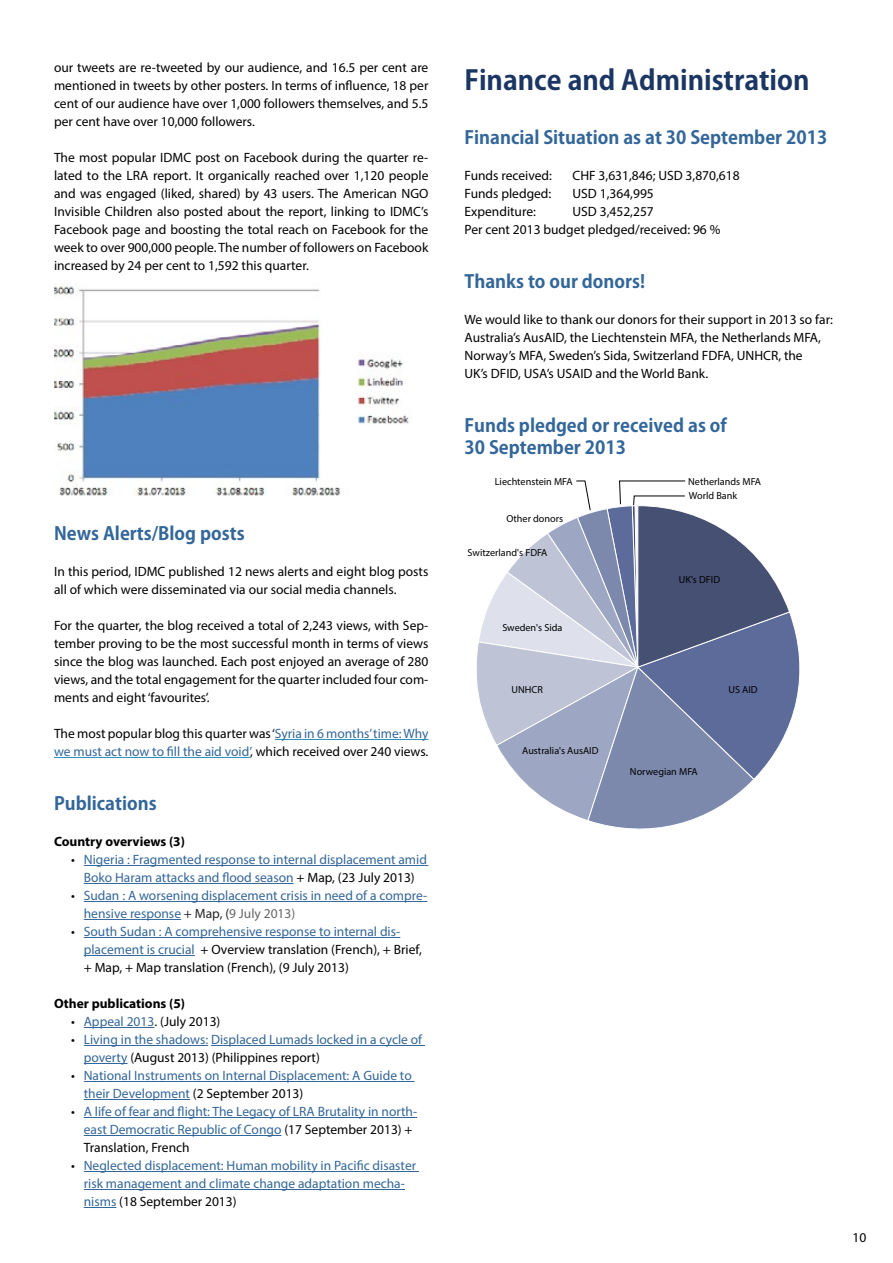
<style>
.page{position:relative;width:893px;height:1263px;background:#fff}
.page>*{position:absolute;margin:0;border:0;box-sizing:border-box;transform-origin:0 0}
.t1{font:700 27px "Koz Go Pro";color:#1c3664}
.t2{font:700 18px/21.6px "Koz Go Pro";color:#369}
.t3{font:13.5px/18px "Myriad Pro";color:#000}
.t4{font:13.5px/18px "Myriad Pro";color:#369}
.t5{font:700 13.5px "Myriad Pro";color:#000}
.t6{font:500 10.2px "Win Soft Pro";color:#000}
.s1{color:#369}
.s2{color:#000}
.s3{color:#222}
.s4{color:#666}
</style>
<div class="page">
<hr style="left:275px;top:739px;width:153px;height:1px;background:#278dbc">
<hr style="left:54px;top:757px;width:195px;height:1px;background:#278dbc">
<hr style="left:84px;top:865px;width:344px;height:1px;background:#369">
<hr style="left:84px;top:883px;width:210px;height:1px;background:#369">
<hr style="left:84px;top:901px;width:343px;height:1px;background:#369">
<hr style="left:84px;top:919px;width:97px;height:1px;background:#369">
<hr style="left:84px;top:937px;width:316px;height:1px;background:#369">
<hr style="left:84px;top:955px;width:111px;height:1px;background:#369">
<hr style="left:84px;top:1027px;width:70px;height:1px;background:#369">
<hr style="left:84px;top:1045px;width:124px;height:1px;background:#369">
<hr style="left:211px;top:1045px;width:214px;height:1px;background:#369">
<hr style="left:84px;top:1063px;width:44px;height:1px;background:#369">
<hr style="left:84px;top:1081px;width:331px;height:1px;background:#369">
<hr style="left:84px;top:1099px;width:106px;height:1px;background:#369">
<hr style="left:84px;top:1117px;width:333px;height:1px;background:#369">
<hr style="left:84px;top:1135px;width:197px;height:1px;background:#369">
<hr style="left:84px;top:1171px;width:335px;height:1px;background:#369">
<hr style="left:84px;top:1189px;width:321px;height:1px;background:#369">
<hr style="left:84px;top:1207px;width:32px;height:1px;background:#369">
<img style="left:54px;top:283px;width:356px;height:212px">
<svg style="left:476px;top:480px;width:324px;height:349px"></svg>
<p class="t3" style="left:54px;top:58px;width:376px;text-align:justify">our tweets are re-tweeted by our audience, and 16.5 per cent are mentioned in tweets by other posters. In terms of influence, 18 per cent of our audience have over 1,000 followers themselves, and 5.5 per cent have over 10,000 followers.</p>
<p class="t3" style="left:54px;top:148px;width:376px;text-align:justify">The most popular IDMC post on Facebook during the quarter re&shy;lated to the LRA report. It organically reached over 1,120 people and was engaged (liked, shared) by 43 users. The American NGO Invisible Children also posted about the report, linking to IDMC’s Facebook page and boosting the total reach on Facebook for the week to over 900,000 people. The number of followers on Facebook increased by 24 per cent to 1,592 this quarter.</p>
<h2 class="t2" style="left:54px;top:524px;width:192px">News Alerts/Blog posts</h2>
<p class="t3" style="left:54px;top:562px;width:376px">In this period, IDMC published 12 news alerts and eight blog posts all of which were disseminated via our social media channels.</p>
<p class="t3" style="left:54px;top:616px;width:376px;text-align:justify">For the quarter, the blog received a total of 2,243 views, with Sep&shy;tember proving to be the most successful month in terms of views since the blog was launched. Each post enjoyed an average of 280 views, and the total engagement for the quarter included four com&shy;ments and eight ‘favourites’.</p>
<p class="t3" style="left:54px;top:724px;width:376px">The most popular blog this quarter was ‘<span class="s1">Syria in 6 months’ time: Why we must act now to fill the aid void’</span>, which received over 240 views.</p>
<h2 class="t2" style="left:54px;top:794px;width:104px">Publications</h2>
<p class="t5" style="left:54px;top:833px;width:132px">Country overviews (3)</p>
<p class="t4" style="left:71px;top:850px;width:357px;text-align:center"><span class="s2">•</span> Nigeria : Fragmented response to internal displacement amid<br>Boko Haram attacks and flood season <span class="s2">+ Map, (23 July 2013)</span></p>
<p class="t4" style="left:84px;top:886px;width:345px;text-indent:-13px"><span class="s2">•</span> Sudan : A worsening displacement crisis in need of a compre&shy;hensive response <span class="s3">+ Map, (</span><span class="s4">9 July 2013)</span></p>
<p class="t3" style="left:84px;top:922px;width:339px;text-indent:-13px">• <span class="s1">South Sudan : A comprehensive response to internal dis&shy;placement is crucial</span> + Overview translation (French), + Brief, + Map, + Map translation (French), (9 July 2013)</p>
<p class="t5" style="left:54px;top:995px;width:133px">Other publications (5)</p>
<p class="t3" style="left:71px;top:1012px;width:151px">• <span class="s1">Appeal 2013</span>. (July 2013)</p>
<p class="t4" style="left:84px;top:1030px;width:340px;text-indent:-13px"><span class="s2">•</span> Living in the shadows: Displaced Lumads locked in a cycle of poverty <span class="s2">(August 2013) (Philippines report)</span></p>
<p class="t4" style="left:84px;top:1066px;width:329px;text-indent:-13px"><span class="s2">•</span> National Instruments on Internal Displacement: A Guide to their Development <span class="s2">(2 September 2013)</span></p>
<p class="t4" style="left:84px;top:1102px;width:335px;text-indent:-13px"><span class="s2">•</span> A life of fear and flight: The Legacy of LRA Brutality in north&shy;east Democratic Republic of Congo <span class="s2">(17 September 2013) +<br>Translation, French</span></p>
<p class="t4" style="left:84px;top:1156px;width:334px;text-indent:-13px"><span class="s2">•</span> Neglected displacement: Human mobility in Pacific disaster risk management and climate change adaptation mecha&shy;nisms <span class="s2">(18 September 2013)</span></p>
<h1 class="t1" style="left:465px;top:63px;width:347px">Finance and Administration</h1>
<h2 class="t2" style="left:465px;top:128px;width:364px">Financial Situation as at 30 September 2013</h2>
<p class="t3" style="left:465px;top:166px;width:89px">Funds received:</p>
<p class="t3" style="left:573px;top:166px;width:169px">CHF 3,631,846; USD 3,870,618</p>
<p class="t3" style="left:465px;top:184px;width:88px">Funds pledged:</p>
<p class="t3" style="left:573px;top:184px;width:83px">USD 1,364,995</p>
<p class="t3" style="left:465px;top:202px;width:73px">Expenditure:</p>
<p class="t3" style="left:465px;top:202px;width:257px;text-indent:108px">USD 3,452,257<br>Per cent 2013 budget pledged/received: 96 %</p>
<h2 class="t2" style="left:465px;top:272px;width:182px">Thanks to our donors!</h2>
<p class="t3" style="left:465px;top:310px;width:370px">We would like to thank our donors for their support in 2013 so far:<br>Australia’s AusAID, the Liechtenstein MFA, the Netherlands MFA, Norway’s MFA, Sweden’s Sida, Switzerland FDFA, UNHCR, the<br>UK’s DFID, USA’s USAID and the World Bank.</p>
<h2 class="t2" style="left:465px;top:416px;width:264px">Funds pledged or received as of<br>30 September 2013</h2>
<p class="t6" style="left:689px;top:489px;width:50px">World Bank</p>
<p class="t6" style="left:495px;top:475px;width:79px">Liechtenstein MFA</p>
<p class="t6" style="left:688px;top:475px;width:74px">Netherlands MFA</p>
<p class="t6" style="left:506px;top:512px;width:58px">Other donors</p>
<p class="t6" style="left:468px;top:546px;width:81px">Switzerland's FDFA</p>
<p class="t6" style="left:502px;top:621px;width:62px">Sweden's Sida</p>
<p class="t6" style="left:512px;top:683px;width:33px">UNHCR</p>
<p class="t6" style="left:522px;top:744px;width:78px">Australia's AusAID</p>
<p class="t6" style="left:679px;top:573px;width:43px">UK's DFID</p>
<p class="t6" style="left:630px;top:766px;width:69px">Norwegian MFA</p>
<p class="t6" style="left:728px;top:684px;width:31px">US AID</p>
<p class="t3" style="left:853px;top:1228px;width:15px">10</p>
</div>
